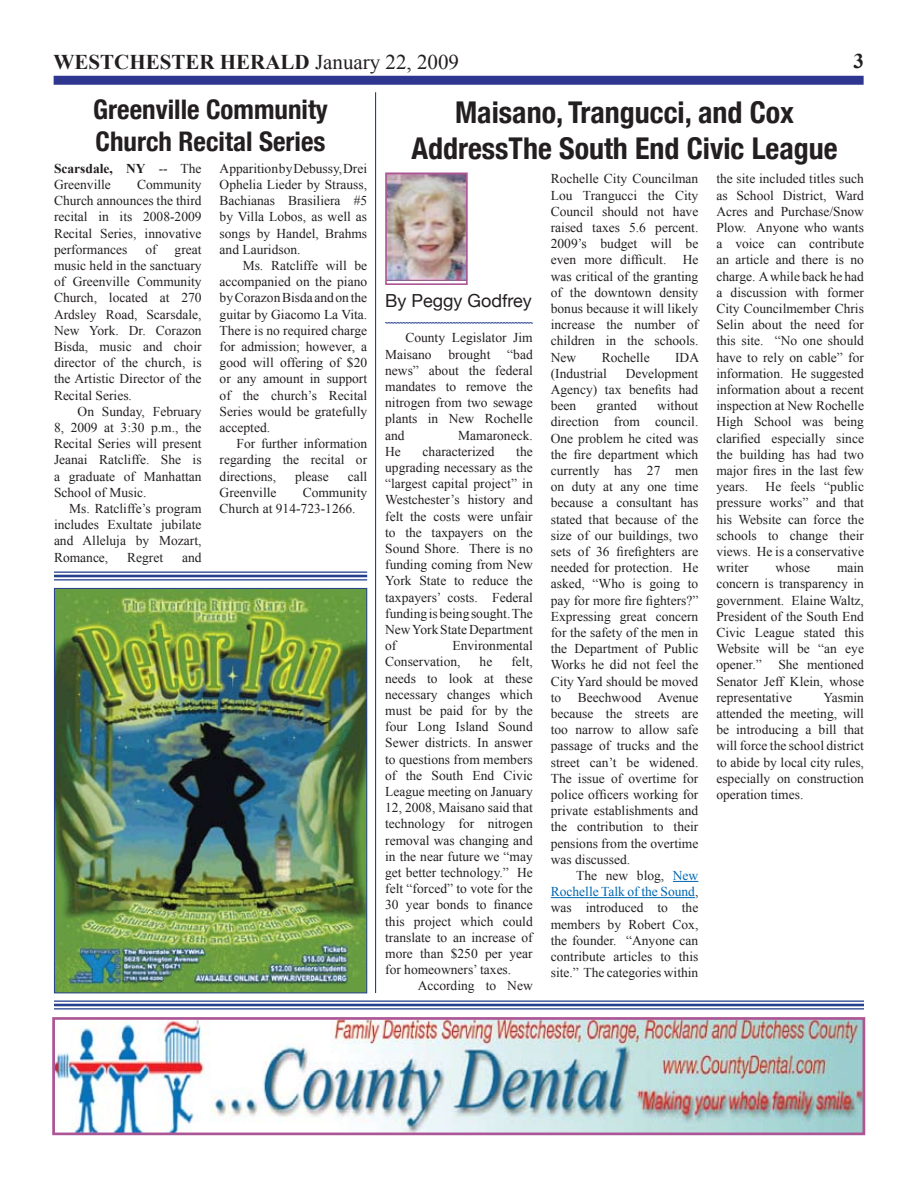
<style>
.page{position:relative;width:918px;height:1188px;background:#fff}
.page>*{position:absolute;margin:0;border:0;box-sizing:border-box;transform-origin:0 0}
.t1{font:700 condensed 30px/36px "Helvetica Neue";color:#231f20;text-align:center}
.t2{font:700 condensed 27px/32.4px "Helvetica Neue";color:#231f20}
.t3{font:700 21px "Times New Roman";color:#231f20}
.t4{font:18px "Helvetica Neue";color:#231f20}
.t5{font:13.5px/16.2px "Times New Roman";color:#231f20;text-align:justify}
.s1{font-weight:400}
.s2{font-weight:700}
.s3{color:#0067b1}
</style>
<div class="page">
<div style="left:54px;top:76px;width:810px;height:9px;background:#2e368f"></div>
<hr style="left:54px;top:571px;width:313px;height:2px;background:#25408f">
<hr style="left:54px;top:575px;width:313px;height:2px;background:#25408f">
<hr style="left:54px;top:579px;width:313px;height:2px;background:#25408f">
<hr style="left:54px;top:1000px;width:810px;height:2px;background:#25408f">
<hr style="left:54px;top:1004px;width:810px;height:2px;background:#25408f">
<hr style="left:54px;top:1008px;width:810px;height:1px;background:#25408f">
<img style="left:56px;top:1021px;width:805px;height:110px">
<div style="left:52px;top:1017px;width:813px;height:118px;border:3px solid #ad5696"></div>
<img style="left:56px;top:590px;width:309px;height:401px">
<div style="left:54px;top:588px;width:313px;height:405px;border:1px solid #25408f"></div>
<hr style="left:375px;top:92px;width:1px;height:901px;background:#25408f">
<img style="left:388px;top:175px;width:77px;height:105px">
<div style="left:385px;top:172px;width:83px;height:113px;border:2px solid #ad5696"></div>
<svg style="left:385px;top:322px;width:148px;height:2px"></svg>
<svg style="left:673px;top:881px;width:25px;height:1px"></svg>
<hr style="left:551px;top:897px;width:144px;height:1px;background:#0067b1">
<h3 class="t3" style="left:54px;top:50px;width:407px">WESTCHESTER HERALD <span class="s1">January 22, 2009</span></h3>
<h3 class="t3" style="left:854px;top:49px;width:12px">3</h3>
<h2 class="t2" style="left:93px;top:93px;width:236px">Greenville Community<br>Church Recital Series</h2>
<p class="t5" style="left:220px;top:160px;width:149px">Apparition by Debussy, Drei Ophelia Lieder by Strauss, Bachianas Brasiliera #5 by Villa Lobos, as well as songs by Handel, Brahms and Lauridson.</p>
<p class="t5" style="left:220px;top:257px;width:149px;text-indent:23px">Ms. Ratcliffe will be accompanied on the piano by Corazon Bisda and on the guitar by Giacomo La Vita.<br>There is no required charge for admission; however, a good will offering of $20 or any amount in support of the church’s Recital Series would be gratefully accepted.</p>
<p class="t5" style="left:220px;top:435px;width:149px;text-indent:17px">For further information regarding the recital or directions,</p>
<p class="t5" style="left:54px;top:160px;width:149px"><span class="s2">Scarsdale, NY</span> -- The<br>Greenville</p>
<p class="t5" style="left:54px;top:176px;width:149px;text-indent:83px">Community Church announces the third recital in its 2008-2009<br>Recital Series, innovative performances</p>
<p class="t5" style="left:145px;top:241px;width:13px">of</p>
<p class="t5" style="left:54px;top:241px;width:149px;text-indent:121px">great music held in the sanctuary of Greenville Community Church, located at 270<br>Ardsley Road, Scarsdale, New York. Dr. Corazon Bisda, music and choir director of the church, is the Artistic Director of the Recital Series.</p>
<p class="t5" style="left:54px;top:403px;width:149px;text-indent:24px">On Sunday, February 8, 2009 at 3:30 p.m., the Recital Series will present Jeanai Ratcliffe. She is a graduate of Manhattan School of Music.</p>
<p class="t5" style="left:54px;top:500px;width:149px;text-indent:15px">Ms. Ratcliffe’s program includes Exultate jubilate and Alleluja by Mozart, Romance,</p>
<p class="t5" style="left:295px;top:468px;width:35px">please</p>
<p class="t5" style="left:348px;top:468px;width:21px">call</p>
<p class="t5" style="left:220px;top:484px;width:58px">Greenville</p>
<p class="t5" style="left:220px;top:484px;width:149px;text-indent:83px">Community<br>Church at 914-723-1266.</p>
<p class="t5" style="left:127px;top:549px;width:37px">Regret</p>
<p class="t5" style="left:182px;top:549px;width:21px">and</p>
<h1 class="t1" style="left:411px;top:94px;width:428px">Maisano, Trangucci, and Cox<br>AddressThe South End Civic League</h1>
<p class="t5" style="left:551px;top:171px;width:149px">Rochelle City Councilman Lou Trangucci the City Council should not have raised taxes 5.6 percent.<br>2009’s budget will be even more difficult. He was critical of the granting of the downtown density bonus because it will likely increase the number of children in the schools.<br>New</p>
<p class="t5" style="left:716px;top:171px;width:149px">the site included titles such as School District, Ward Acres and Purchase/Snow Plow. Anyone who wants a voice can contribute an article and there is no charge. A while back he had a discussion with former City Councilmember Chris Selin about the need for this site. “No one should have to rely on cable” for information. He suggested information about a recent inspection at New Rochelle High School was being clarified especially since the building has had two major fires in the last few years.</p>
<h3 class="t4" style="left:385px;top:290px;width:148px">By Peggy Godfrey</h3>
<p class="t5" style="left:385px;top:330px;width:149px;text-indent:20px">County Legislator Jim Maisano brought “bad news” about the federal mandates to remove the nitrogen from two sewage plants in New Rochelle and</p>
<p class="t5" style="left:602px;top:349px;width:49px">Rochelle</p>
<p class="t5" style="left:675px;top:349px;width:25px">IDA</p>
<p class="t5" style="left:551px;top:365px;width:58px">(Industrial</p>
<p class="t5" style="left:551px;top:365px;width:149px;text-indent:75px">Development Agency) tax benefits had been</p>
<p class="t5" style="left:551px;top:397px;width:149px;text-indent:106px">without direction from council.<br>One problem he cited was the fire department which currently has 27 men on duty at any one time because a consultant has stated that because of the size of our buildings, two sets of 36 firefighters are needed for protection. He asked, “Who is going to pay for more fire fighters?” Expressing great concern for the safety of the men in the Department of Public Works he did not feel the City Yard should be moved to Beechwood Avenue because the streets are too narrow to allow safe passage of trucks and the street can’t be widened.<br>The issue of overtime for police officers working for private establishments and the contribution to their pensions from the overtime was discussed.</p>
<p class="t5" style="left:551px;top:867px;width:149px;text-indent:26px">The new blog, <span class="s3">New Rochelle Talk of the Sound</span>, was introduced to the members by Robert Cox, the founder. “Anyone can contribute articles to this site.” The categories within</p>
<p class="t5" style="left:596px;top:397px;width:42px">granted</p>
<p class="t5" style="left:458px;top:427px;width:76px">Mamaroneck.</p>
<p class="t5" style="left:385px;top:443px;width:149px;text-indent:131px">the upgrading necessary as the “largest capital project” in Westchester’s history and felt the costs were unfair to the taxpayers on the Sound Shore. There is no funding coming from New York State to reduce the taxpayers’ costs. Federal funding is being sought. The New York State Department of</p>
<p class="t5" style="left:385px;top:443px;width:17px">He</p>
<p class="t5" style="left:423px;top:443px;width:73px">characterized</p>
<p class="t5" style="left:716px;top:478px;width:149px;text-indent:49px">He feels “public pressure works” and that his Website can force the schools to change their views. He is a conservative writer</p>
<p class="t5" style="left:716px;top:559px;width:149px;text-indent:121px">main concern is transparency in government. Elaine Waltz, President of the South End Civic League stated this Website will be “an eye opener.” She mentioned Senator Jeff Klein, whose representative</p>
<p class="t5" style="left:776px;top:559px;width:36px">whose</p>
<p class="t5" style="left:385px;top:637px;width:149px;text-indent:67px">Environmental<br>Conservation,</p>
<p class="t5" style="left:385px;top:654px;width:149px;text-indent:126px">felt, needs to look at these necessary changes which must be paid for by the four Long Island Sound Sewer districts. In answer to questions from members of the South End Civic League meeting on January 12, 2008, Maisano said that technology for nitrogen removal was changing and in the near future we “may get better technology.” He felt “forced” to vote for the 30 year bonds to finance this project which could translate to an increase of more than $250 per year for homeowners’ taxes.</p>
<p class="t5" style="left:418px;top:978px;width:117px">According to New</p>
<p class="t5" style="left:480px;top:654px;width:14px">he</p>
<p class="t5" style="left:716px;top:689px;width:149px;text-indent:107px">Yasmin attended the meeting, will be introducing a bill that will force the school district to abide by local city rules, especially on construction operation times.</p>
</div>
